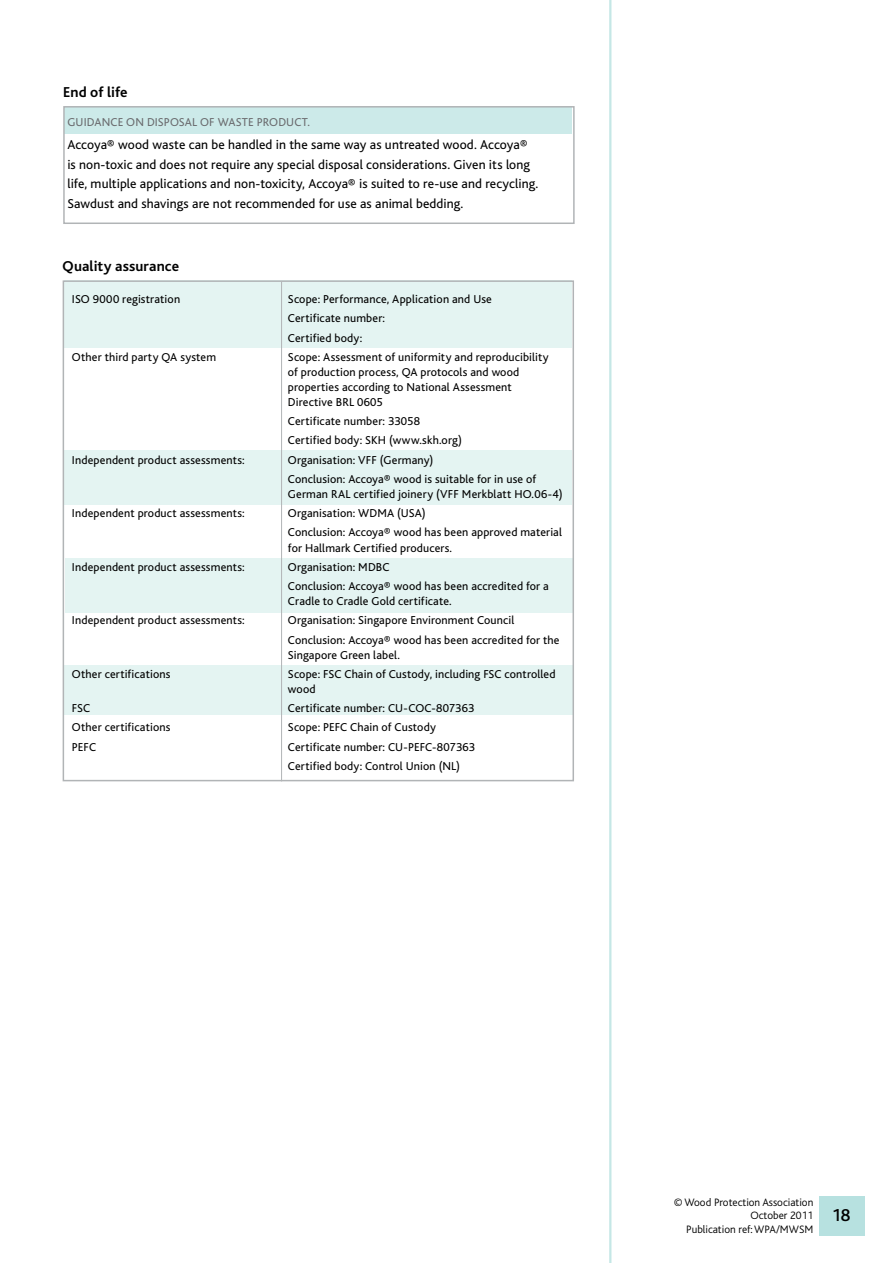
<style>
.page{position:relative;width:893px;height:1263px;background:#fff}
.page>*{position:absolute;margin:0;border:0;box-sizing:border-box;transform-origin:0 0}
.t1{font:500 18px "Bliss";color:#000}
.t2{font:700 15px "Bliss";letter-spacing:.005em;color:#000}
.t3{font:13.5px/19.5px "Bliss";letter-spacing:.01em;color:#000}
.t4{font:12px/19.2px "Bliss";letter-spacing:.015em;color:#000}
.t5{font:12px "Bliss";letter-spacing:.015em;color:#6b6c6f}
.t6{font:300 11.25px/13.5px "Bliss";color:#000;text-align:right}
</style>
<div class="page">
<div style="left:819px;top:1196px;width:46px;height:40px;background:#b7e1e0"></div>
<div style="left:63px;top:665px;width:509px;height:50px;background:#e4f4f2"></div>
<div style="left:65px;top:558px;width:507px;height:55px;background:#e4f4f2"></div>
<hr style="left:609px;top:0;width:2px;height:1263px;background:#c5e7e6">
<div style="left:64px;top:450px;width:507px;height:55px;background:#e4f4f2"></div>
<div style="left:64px;top:280px;width:507px;height:68px;background:#e4f4f2"></div>
<div style="left:63px;top:280px;width:511px;height:501px;border:2px solid #b1b4b6"></div>
<hr style="left:281px;top:282px;width:1px;height:499px;background:#b1b4b6">
<div style="left:64px;top:106px;width:508px;height:28px;background:#cceae9"></div>
<div style="left:63px;top:106px;width:512px;height:118px;border:2px solid #b1b4b6"></div>
<p class="t2" style="left:63px;top:84px;width:66px">End of life</p>
<p class="t5" style="left:67px;top:115px;width:244px">GUIDANCE ON DISPOSAL OF WASTE PRODUCT.</p>
<p class="t3" style="left:67px;top:136px;width:472px">Accoya® wood waste can be handled in the same way as untreated wood. Accoya® is non-toxic and does not require any special disposal considerations. Given its long life, multiple applications and non-toxicity, Accoya® is suited to re-use and recycling.<br>Sawdust and shavings are not recommended for use as animal bedding.</p>
<p class="t2" style="left:63px;top:258px;width:118px">Quality assurance</p>
<p class="t4" style="left:72px;top:290px;width:110px">ISO 9000 registration</p>
<p class="t4" style="left:288px;top:290px;width:205px">Scope: Performance, Application and Use<br>Certificate number:<br>Certified body:</p>
<p class="t4" style="left:72px;top:348px;width:146px">Other third party QA system</p>
<p class="t4" style="left:288px;top:350px;width:262px;line-height:15px">Scope: Assessment of uniformity and reproducibility of production process, QA protocols and wood properties according to National Assessment Directive BRL 0605</p>
<p class="t4" style="left:288px;top:412px;width:176px">Certificate number: 33058<br>Certified body: SKH (www.skh.org)</p>
<p class="t4" style="left:72px;top:450px;width:174px">Independent product assessments:</p>
<p class="t4" style="left:288px;top:450px;width:250px">Organisation: VFF (Germany)<br>Conclusion: Accoya® wood is suitable for in use of</p>
<p class="t4" style="left:288px;top:485px;width:276px">German RAL certified joinery (VFF Merkblatt HO.06-4)</p>
<p class="t4" style="left:72px;top:504px;width:174px">Independent product assessments:</p>
<p class="t4" style="left:288px;top:504px;width:275px">Organisation: WDMA (USA)<br>Conclusion: Accoya® wood has been approved material</p>
<p class="t4" style="left:288px;top:538px;width:166px">for Hallmark Certified producers.</p>
<p class="t4" style="left:72px;top:557px;width:174px">Independent product assessments:</p>
<p class="t4" style="left:288px;top:557px;width:262px">Organisation: MDBC<br>Conclusion: Accoya® wood has been accredited for a</p>
<p class="t4" style="left:288px;top:592px;width:165px">Cradle to Cradle Gold certificate.</p>
<p class="t4" style="left:72px;top:611px;width:174px">Independent product assessments:</p>
<p class="t4" style="left:288px;top:611px;width:273px">Organisation: Singapore Environment Council<br>Conclusion: Accoya® wood has been accredited for the</p>
<p class="t4" style="left:288px;top:645px;width:114px">Singapore Green label.</p>
<p class="t4" style="left:72px;top:664px;width:100px">Other certifications</p>
<p class="t4" style="left:288px;top:666px;width:269px;line-height:15px">Scope: FSC Chain of Custody, including FSC controlled wood</p>
<p class="t4" style="left:72px;top:699px;width:20px">FSC</p>
<p class="t4" style="left:288px;top:699px;width:188px">Certificate number: CU-COC-807363</p>
<p class="t4" style="left:72px;top:718px;width:100px">Other certifications</p>
<p class="t4" style="left:288px;top:718px;width:149px">Scope: PEFC Chain of Custody</p>
<p class="t4" style="left:72px;top:737px;width:26px">PEFC</p>
<p class="t4" style="left:288px;top:737px;width:189px">Certificate number: CU-PEFC-807363<br>Certified body: Control Union (NL)</p>
<p class="t6" style="left:674px;top:1195px;width:141px">© Wood Protection Association<br>October 2011<br>Publication ref: WPA/MWSM</p>
<h1 class="t1" style="left:832px;top:1206px;width:20px">18</h1>
</div>
